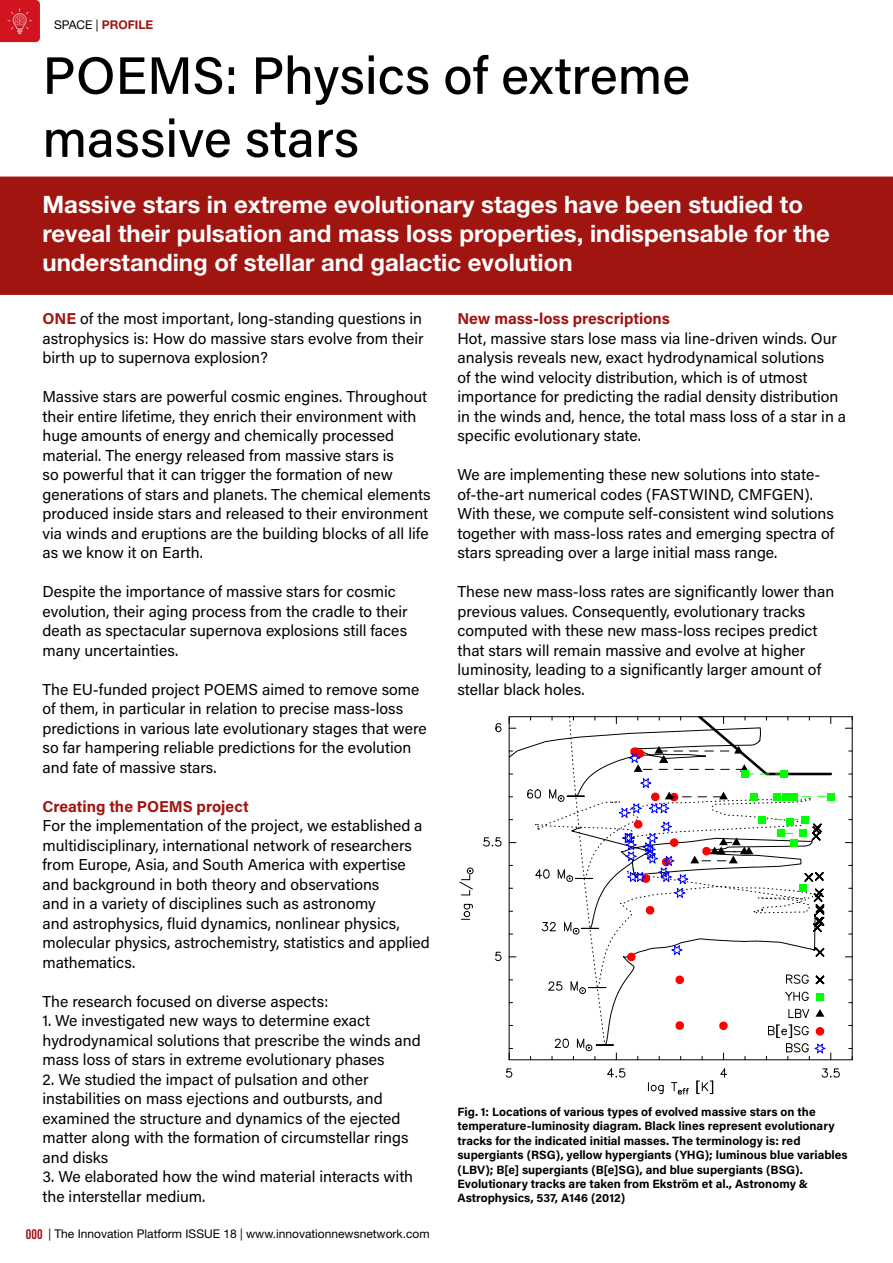
<style>
.page{position:relative;width:893px;height:1263px;background:#fff}
.page>*{position:absolute;margin:0;border:0;box-sizing:border-box;transform-origin:0 0}
.t1{font:500 52.5px/63px "Acumin Pro";color:#000}
.t2{font:700 24px/28.8px "Helvetica Neue LT Std";color:#fff}
.t3{font:15.75px/19.5px "Acumin Pro";color:#000}
.t4{font:700 15.75px "Acumin Pro";color:#a01510}
.t5{font:700 12px/14.4px "Acumin Pro";color:#000}
.t6{font:12px "Helvetica Neue LT Std";color:#000}
.t7{font:700 12px "Helvetica Neue LT Std";color:#a01510}
.s1{font-weight:400;color:#000}
.s2{font-weight:700;color:#a01510}
.s3{font-family:"Acumin Variable Concept";font-size:15px;color:#a01510}
</style>
<div class="page">
<div style="left:1px;top:177px;width:891px;height:117px;background:#a01510"></div>
<div style="left:0;top:177px;width:893px;height:118px;border:2px solid #a01510"></div>
<img style="left:0;top:0;width:40px;height:42px">
<svg style="left:495px;top:952px;width:7px;height:9px"></svg>
<svg style="left:483px;top:837px;width:19px;height:9px"></svg>
<svg style="left:495px;top:723px;width:7px;height:9px"></svg>
<svg style="left:505px;top:1068px;width:7px;height:9px"></svg>
<svg style="left:607px;top:1068px;width:18px;height:10px"></svg>
<svg style="left:720px;top:1068px;width:7px;height:9px"></svg>
<svg style="left:821px;top:1068px;width:19px;height:10px"></svg>
<svg style="left:648px;top:1082px;width:16px;height:12px"></svg>
<svg style="left:671px;top:1082px;width:18px;height:12px"></svg>
<svg style="left:696px;top:1081px;width:17px;height:13px"></svg>
<svg style="left:461px;top:904px;width:12px;height:16px"></svg>
<svg style="left:460px;top:867px;width:14px;height:29px"></svg>
<svg style="left:508px;top:716px;width:345px;height:344px"></svg>
<p class="t7" style="left:54px;top:17px;width:101px"><span class="s1">SPACE |</span> PROFILE</p>
<h1 class="t1" style="left:43px;top:42px;width:649px">POEMS: Physics of extreme massive stars</h1>
<h2 class="t2" style="left:43px;top:190px;width:789px">Massive stars in extreme evolutionary stages have been studied to reveal their pulsation and mass loss properties, indispensable for the understanding of stellar and galactic evolution</h2>
<p class="t3" style="left:43px;top:308px;width:383px;text-align:justify"><span class="s2">ONE</span> of the most important, long-standing questions in astrophysics is: How do massive stars evolve from their birth up to supernova explosion?</p>
<p class="t3" style="left:43px;top:386px;width:390px">Massive stars are powerful cosmic engines. Throughout their entire lifetime, they enrich their environment with huge amounts of energy and chemically processed material. The energy released from massive stars is<br>so powerful that it can trigger the formation of new generations of stars and planets. The chemical elements produced inside stars and released to their environment via winds and eruptions are the building blocks of all life as we know it on Earth.</p>
<p class="t3" style="left:43px;top:581px;width:367px">Despite the importance of massive stars for cosmic evolution, their aging process from the cradle to their death as spectacular supernova explosions still faces many uncertainties.</p>
<p class="t3" style="left:43px;top:679px;width:386px">The EU-funded project POEMS aimed to remove some of them, in particular in relation to precise mass-loss predictions in various late evolutionary stages that were so far hampering reliable predictions for the evolution and fate of massive stars.</p>
<p class="t4" style="left:43px;top:795px;width:208px">Creating the POEMS project</p>
<p class="t3" style="left:43px;top:815px;width:389px">For the implementation of the project, we established a multidisciplinary, international network of researchers from Europe, Asia, and South America with expertise and background in both theory and observations<br>and in a variety of disciplines such as astronomy<br>and astrophysics, fluid dynamics, nonlinear physics, molecular physics, astrochemistry, statistics and applied mathematics.</p>
<p class="t3" style="left:43px;top:991px;width:287px">The research focused on diverse aspects:</p>
<p class="t3" style="left:43px;top:1010px;width:380px">1. We investigated new ways to determine exact hydrodynamical solutions that prescribe the winds and mass loss of stars in extreme evolutionary phases</p>
<p class="t3" style="left:43px;top:1069px;width:367px">2. We studied the impact of pulsation and other instabilities on mass ejections and outbursts, and examined the structure and dynamics of the ejected matter along with the formation of circumstellar rings and disks</p>
<p class="t3" style="left:43px;top:1166px;width:372px">3. We elaborated how the wind material interacts with the interstellar medium.</p>
<p class="t4" style="left:458px;top:307px;width:214px">New mass-loss prescriptions</p>
<p class="t3" style="left:458px;top:328px;width:390px">Hot, massive stars lose mass via line-driven winds. Our analysis reveals new, exact hydrodynamical solutions<br>of the wind velocity distribution, which is of utmost importance for predicting the radial density distribution in the winds and, hence, the total mass loss of a star in a specific evolutionary state.</p>
<p class="t3" style="left:458px;top:464px;width:378px">We are implementing these new solutions into state&shy;of-the-art numerical codes (FASTWIND, CMFGEN).<br>With these, we compute self-consistent wind solutions together with mass-loss rates and emerging spectra of stars spreading over a large initial mass range.</p>
<p class="t3" style="left:458px;top:581px;width:378px">These new mass-loss rates are significantly lower than previous values. Consequently, evolutionary tracks computed with these new mass-loss recipes predict that stars will remain massive and evolve at higher luminosity, leading to a significantly larger amount of stellar black holes.</p>
<p class="t5" style="left:458px;top:1104px;width:392px">Fig. 1: Locations of various types of evolved massive stars on the temperature-luminosity diagram. Black lines represent evolutionary tracks for the indicated initial masses. The terminology is: red supergiants (RSG), yellow hypergiants (YHG); luminous blue variables (LBV); B[e] supergiants (B[e]SG), and blue supergiants (BSG).<br>Evolutionary tracks are taken from Ekström et al., Astronomy &amp; Astrophysics, 537, A146 (2012)</p>
<p class="t6" style="left:26px;top:1226px;width:405px"><span class="s3">000</span> | The Innovation Platform ISSUE 18 | www.innovationnewsnetwork.com</p>
</div>
